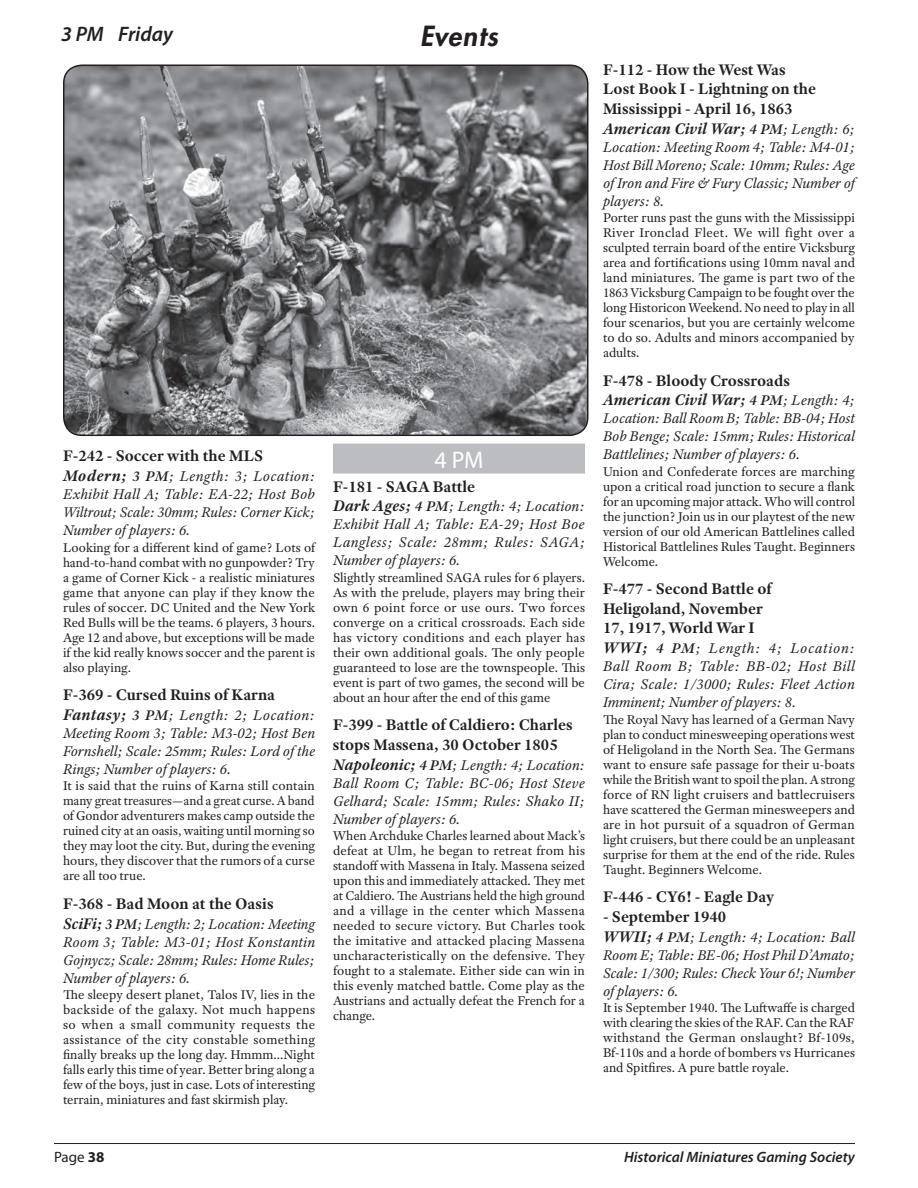
<style>
.page{position:relative;width:918px;height:1188px;background:#fff}
.page>*{position:absolute;margin:0;border:0;box-sizing:border-box;transform-origin:0 0}
.t1{font:italic 800 27px "Futura Std";color:#231f20}
.t2{font:24px "Myriad Pro";color:#fff}
.t3{font:italic 600 21px "Myriad Pro";color:#231f20}
.t4{font:700 16.5px/19.5px "Adobe Text Pro";color:#231f20}
.t5{font:italic 15px/18px "Adobe Text Pro";color:#231f20;text-align:justify}
.t6{font:italic 600 15px "Myriad Pro";color:#231f20}
.t7{font:15px "Myriad Pro";color:#231f20}
.t8{font:13.5px/15px "Adobe Text Pro";color:#231f20;text-align:justify}
.s1{font-weight:700;font-size:16.5px}
.s2{font-weight:600}
.s3{font-style:italic}
.s4{font-weight:600;font-style:italic;font-size:15px}
.s5{font-weight:400;font-style:italic;font-size:15px}
.s6{font-weight:700}
</style>
<div class="page">
<hr style="left:54px;top:1143px;width:801px;height:1px;background:#231f20">
<div style="left:333px;top:444px;width:252px;height:30px;background:#bcbdc0"></div>
<img style="left:64px;top:65px;width:524px;height:370px">
<div style="left:63px;top:64px;width:525px;height:372px;border:2px solid #231f20;border-radius:18px"></div>
<p class="t3" style="left:61px;top:21px;width:113px">3 PM Friday</p>
<p class="t1" style="left:420px;top:19px;width:79px">Events</p>
<p class="t4" style="left:63px;top:446px;width:200px">F-242 - Soccer with the MLS</p>
<p class="t5" style="left:63px;top:467px;width:254px"><span class="s1">Modern;</span> <span class="s2">3 PM</span>; Length: 3; Location:<br>Exhibit Hall A; Table: EA-22; Host Bob Wiltrout; Scale: 30mm; Rules: Corner Kick; Number of players: 6.</p>
<p class="t8" style="left:63px;top:540px;width:254px">Looking for a different kind of game? Lots of hand-to-hand combat with no gunpowder? Try a game of Corner Kick - a realistic miniatures game that anyone can play if they know the rules of soccer. DC United and the New York Red Bulls will be the teams. 6 players, 3 hours.<br>Age 12 and above, but exceptions will be made if the kid really knows soccer and the parent is also playing.</p>
<p class="t4" style="left:63px;top:685px;width:214px">F-369 - Cursed Ruins of Karna</p>
<p class="t5" style="left:63px;top:706px;width:254px"><span class="s1">Fantasy;</span> <span class="s2">3 PM</span>; Length: 2; Location:<br>Meeting Room 3; Table: M3-02; Host Ben Fornshell; Scale: 25mm; Rules: Lord of the Rings; Number of players: 6.</p>
<p class="t8" style="left:63px;top:778px;width:254px">It is said that the ruins of Karna still contain many great treasures—and a great curse. A band of Gondor adventurers makes camp outside the ruined city at an oasis, waiting until morning so they may loot the city. But, during the evening hours, they discover that the rumors of a curse are all too true.</p>
<p class="t4" style="left:63px;top:894px;width:212px">F-368 - Bad Moon at the Oasis</p>
<p class="t5" style="left:63px;top:915px;width:254px"><span class="s1">SciFi;</span> <span class="s2">3 PM</span>; Length: 2; Location: Meeting Room 3; Table: M3-01; Host Konstantin Gojnycz; Scale: 28mm; Rules: Home Rules; Number of players: 6.</p>
<p class="t8" style="left:63px;top:987px;width:254px">The sleepy desert planet, Talos IV, lies in the backside of the galaxy. Not much happens so when a small community requests the assistance of the city constable something finally breaks up the long day. Hmmm...Night falls early this time of year. Better bring along a few of the boys, just in case. Lots of interesting terrain, miniatures and fast skirmish play.</p>
<p class="t2" style="left:434px;top:445px;width:51px">4 PM</p>
<p class="t4" style="left:333px;top:476px;width:144px">F-181 - SAGA Battle</p>
<p class="t5" style="left:333px;top:497px;width:254px"><span class="s1">Dark Ages;</span> <span class="s2">4 PM</span>; Length: 4; Location:<br>Exhibit Hall A; Table: EA-29; Host Boe Langless; Scale: 28mm; Rules: SAGA; Number of players: 6.</p>
<p class="t8" style="left:333px;top:570px;width:254px;text-align:left">Slightly streamlined SAGA rules for 6 players.<br>As with the prelude, players may bring their own 6 point force or use ours. Two forces converge on a critical crossroads. Each side has victory conditions and each player has their own additional goals. The only people guaranteed to lose are the townspeople. This event is part of two games, the second will be about an hour after the end of this game</p>
<p class="t4" style="left:333px;top:715px;width:241px">F-399 - Battle of Caldiero: Charles stops Massena, 30 October 1805</p>
<p class="t5" style="left:333px;top:756px;width:254px"><span class="s1">Napoleonic;</span> <span class="s2">4 PM</span>; Length: 4; Location:<br>Ball Room C; Table: BC-06; Host Steve Gelhard; Scale: 15mm; Rules: Shako II; Number of players: 6.</p>
<p class="t8" style="left:333px;top:828px;width:254px">When Archduke Charles learned about Mack’s defeat at Ulm, he began to retreat from his standoff with Massena in Italy. Massena seized upon this and immediately attacked. They met at Caldiero. The Austrians held the high ground and a village in the center which Massena needed to secure victory. But Charles took the imitative and attacked placing Massena uncharacteristically on the defensive. They fought to a stalemate. Either side can win in this evenly matched battle. Come play as the Austrians and actually defeat the French for a change.</p>
<p class="t4" style="left:603px;top:59px;width:253px">F-112 - How the West Was<br>Lost Book I - Lightning on the<br>Mississippi - April 16, 1863<br><span class="s3">American Civil War;</span> <span class="s4">4 PM</span><span class="s5">; Length: 6;</span></p>
<p class="t5" style="left:603px;top:138px;width:254px">Location: Meeting Room 4; Table: M4-01; Host Bill Moreno; Scale: 10mm; Rules: Age of Iron and Fire &amp; Fury Classic; Number of players: 8.</p>
<p class="t8" style="left:603px;top:210px;width:254px">Porter runs past the guns with the Mississippi River Ironclad Fleet. We will fight over a sculpted terrain board of the entire Vicksburg area and fortifications using 10mm naval and land miniatures. The game is part two of the 1863 Vicksburg Campaign to be fought over the long Historicon Weekend. No need to play in all four scenarios, but you are certainly welcome to do so. Adults and minors accompanied by adults.</p>
<p class="t4" style="left:603px;top:370px;width:253px">F-478 - Bloody Crossroads<br><span class="s3">American Civil War;</span> <span class="s4">4 PM</span><span class="s5">; Length: 4;</span></p>
<p class="t5" style="left:603px;top:409px;width:254px">Location: Ball Room B; Table: BB-04; Host Bob Benge; Scale: 15mm; Rules: Historical Battlelines; Number of players: 6.</p>
<p class="t8" style="left:603px;top:464px;width:254px">Union and Confederate forces are marching upon a critical road junction to secure a flank for an upcoming major attack. Who will control the junction? Join us in our playtest of the new version of our old American Battlelines called Historical Battlelines Rules Taught. Beginners Welcome.</p>
<p class="t4" style="left:603px;top:579px;width:170px">F-477 - Second Battle of<br>Heligoland, November<br>17, 1917, World War I</p>
<p class="t5" style="left:603px;top:639px;width:254px"><span class="s1">WWI;</span> <span class="s2">4 PM</span>; Length: 4; Location:<br>Ball Room B; Table: BB-02; Host Bill Cira; Scale: 1/3000; Rules: Fleet Action Imminent; Number of players: 8.</p>
<p class="t8" style="left:603px;top:712px;width:254px">The Royal Navy has learned of a German Navy plan to conduct minesweeping operations west of Heligoland in the North Sea. The Germans want to ensure safe passage for their u-boats while the British want to spoil the plan. A strong force of RN light cruisers and battlecruisers have scattered the German minesweepers and are in hot pursuit of a squadron of German light cruisers, but there could be an unpleasant surprise for them at the end of the ride. Rules Taught. Beginners Welcome.</p>
<p class="t4" style="left:603px;top:887px;width:173px">F-446 - CY6! - Eagle Day</p>
<p class="t4" style="left:603px;top:906px;width:125px">- September 1940</p>
<p class="t5" style="left:603px;top:928px;width:254px"><span class="s1">WWII;</span> <span class="s2">4 PM</span>; Length: 4; Location: Ball Room E; Table: BE-06; Host Phil D’Amato; Scale: 1/300; Rules: Check Your 6!; Number of players: 6.</p>
<p class="t8" style="left:603px;top:1000px;width:254px">It is September 1940. The Luftwaffe is charged with clearing the skies of the RAF. Can the RAF withstand the German onslaught? Bf-109s, Bf-110s and a horde of bombers vs Hurricanes and Spitfires. A pure battle royale.</p>
<p class="t7" style="left:54px;top:1148px;width:52px">Page <span class="s6">38</span></p>
<p class="t6" style="left:624px;top:1147px;width:232px">Historical Miniatures Gaming Society</p>
</div>
